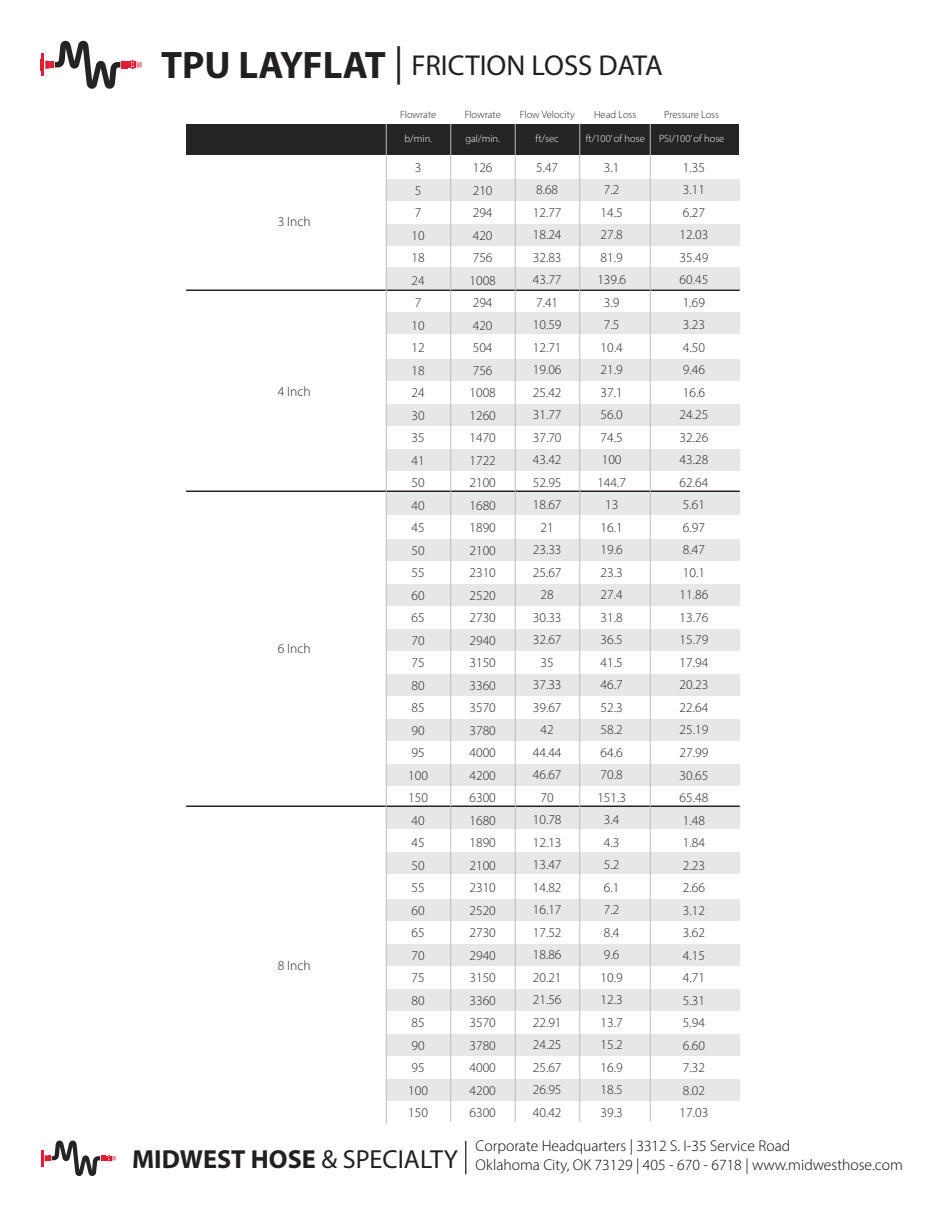
<style>
.page{position:relative;width:945px;height:1215px;background:#fff}
.page>*{position:absolute;margin:0;border:0;box-sizing:border-box;transform-origin:0 0}
.t1{font:28.8px "Myriad Pro";color:#231f20}
.t2{font:700 26.25px "Myriad Pro";color:#231f20}
.t3{font:300 15.6px/18.8px "Myriad Pro";color:#0a0705}
.t4{font:300 13.5px/22.5px "Myriad Pro";color:#262324;text-align:center}
.t5{font:300 10.5px "Myriad Pro";color:#262324}
.t6{font:300 10.5px "Myriad Pro";color:#fff}
.s1{font-weight:700;font-size:38.55px}
.s2{font-size:38.55px}
.s3{font-weight:400}
</style>
<div class="page">
<svg style="left:41px;top:1140px;width:76px;height:36px"></svg>
<hr style="left:465px;top:1141px;width:1px;height:33px;background:#0a0705">
<svg style="left:40px;top:40px;width:80px;height:49px"></svg>
<div style="left:121px;top:61px;width:7px;height:7px;background:#e01d34"></div>
<svg style="left:129px;top:60px;width:13px;height:9px"></svg>
<div style="left:386px;top:179px;width:354px;height:22px;background:#e6e7e9"></div>
<div style="left:386px;top:224px;width:354px;height:22px;background:#e6e7e9"></div>
<div style="left:386px;top:267px;width:354px;height:22px;background:#e6e7e9"></div>
<div style="left:386px;top:312px;width:354px;height:22px;background:#e6e7e9"></div>
<div style="left:386px;top:359px;width:354px;height:22px;background:#e6e7e9"></div>
<div style="left:386px;top:404px;width:354px;height:22px;background:#e6e7e9"></div>
<div style="left:386px;top:449px;width:354px;height:22px;background:#e6e7e9"></div>
<div style="left:386px;top:492px;width:354px;height:22px;background:#e6e7e9"></div>
<div style="left:386px;top:539px;width:354px;height:22px;background:#e6e7e9"></div>
<div style="left:386px;top:584px;width:354px;height:22px;background:#e6e7e9"></div>
<div style="left:386px;top:629px;width:354px;height:22px;background:#e6e7e9"></div>
<div style="left:386px;top:674px;width:354px;height:22px;background:#e6e7e9"></div>
<div style="left:386px;top:719px;width:354px;height:22px;background:#e6e7e9"></div>
<div style="left:386px;top:764px;width:354px;height:22px;background:#e6e7e9"></div>
<div style="left:386px;top:807px;width:354px;height:22px;background:#e6e7e9"></div>
<div style="left:386px;top:852px;width:354px;height:22px;background:#e6e7e9"></div>
<div style="left:386px;top:899px;width:354px;height:22px;background:#e6e7e9"></div>
<div style="left:386px;top:944px;width:354px;height:22px;background:#e6e7e9"></div>
<div style="left:386px;top:989px;width:354px;height:22px;background:#e6e7e9"></div>
<div style="left:386px;top:1034px;width:354px;height:22px;background:#e6e7e9"></div>
<div style="left:386px;top:1079px;width:354px;height:22px;background:#e6e7e9"></div>
<hr style="left:186px;top:290px;width:554px;height:1px;background:#262324">
<hr style="left:186px;top:491px;width:554px;height:1px;background:#262324">
<hr style="left:186px;top:806px;width:554px;height:1px;background:#262324">
<div style="left:187px;top:124px;width:552px;height:31px;background:#262324"></div>
<hr style="left:650px;top:124px;width:1px;height:998px;background:#bcbdc0">
<hr style="left:579px;top:124px;width:1px;height:998px;background:#bcbdc0">
<hr style="left:515px;top:124px;width:1px;height:998px;background:#bcbdc0">
<hr style="left:450px;top:124px;width:1px;height:998px;background:#bcbdc0">
<hr style="left:386px;top:124px;width:1px;height:1000px;background:#bcbdc0">
<h1 class="t1" style="left:161px;top:47px;width:503px"><span class="s1">TPU LAYFLAT</span> <span class="s2">|</span> FRICTION LOSS DATA</h1>
<p class="t5" style="left:400px;top:108px;width:38px">Flowrate</p>
<p class="t5" style="left:465px;top:108px;width:38px">Flowrate</p>
<p class="t5" style="left:664px;top:108px;width:56px">Pressure Loss</p>
<p class="t5" style="left:520px;top:108px;width:56px">Flow Velocity</p>
<p class="t5" style="left:594px;top:108px;width:44px">Head Loss</p>
<p class="t4" style="left:278px;top:210px;width:35px">3 Inch</p>
<p class="t4" style="left:278px;top:380px;width:35px">4 Inch</p>
<p class="t4" style="left:278px;top:637px;width:35px">6 Inch</p>
<p class="t4" style="left:278px;top:954px;width:35px">8 Inch</p>
<p class="t6" style="left:404px;top:132px;width:29px">b/min.</p>
<p class="t6" style="left:536px;top:132px;width:25px">ft/sec</p>
<p class="t6" style="left:586px;top:132px;width:61px">ft/100’ of hose</p>
<p class="t6" style="left:465px;top:132px;width:36px">gal/min.</p>
<p class="t6" style="left:659px;top:132px;width:67px">PSI/100’ of hose</p>
<p class="t4" style="left:408px;top:156px;width:21px">3<br>5<br>7<br>10<br>18<br>24<br>7<br>10<br>12<br>18<br>24<br>30<br>35<br>41<br>50<br>40<br>45<br>50<br>55<br>60<br>65<br>70<br>75<br>80<br>85<br>90<br>95<br>100<br>150<br>40<br>45<br>50<br>55<br>60<br>65<br>70<br>75<br>80<br>85<br>90<br>95<br>100<br>150</p>
<p class="t4" style="left:470px;top:156px;width:28px;text-align:left">126<br>210<br>294<br>420<br>756<br>1008<br>294<br>420<br>504<br>756<br>1008<br>1260<br>1470<br>1722<br>2100<br>1680<br>1890<br>2100<br>2310<br>2520<br>2730<br>2940<br>3150<br>3360<br>3570<br>3780<br>4000<br>4200<br>6300<br>1680<br>1890<br>2100<br>2310<br>2520<br>2730<br>2940<br>3150<br>3360<br>3570<br>3780<br>4000<br>4200<br>6300</p>
<p class="t4" style="left:533px;top:156px;width:30px">5.47<br>8.68<br>12.77<br>18.24<br>32.83<br>43.77<br>7.41<br>10.59<br>12.71<br>19.06<br>25.42<br>31.77<br>37.70<br>43.42<br>52.95<br>18.67<br>21<br>23.33<br>25.67<br>28<br>30.33<br>32.67<br>35<br>37.33<br>39.67<br>42<br>44.44<br>46.67<br>70<br>10.78<br>12.13<br>13.47<br>14.82<br>16.17<br>17.52<br>18.86<br>20.21<br>21.56<br>22.91<br>24.25<br>25.67<br>26.95<br>40.42</p>
<p class="t4" style="left:597px;top:156px;width:30px">3.1<br>7.2<br>14.5<br>27.8<br>81.9<br>139.6<br>3.9<br>7.5<br>10.4<br>21.9<br>37.1<br>56.0<br>74.5<br>100<br>144.7<br>13<br>16.1<br>19.6<br>23.3<br>27.4<br>31.8<br>36.5<br>41.5<br>46.7<br>52.3<br>58.2<br>64.6<br>70.8<br>151.3<br>3.4<br>4.3<br>5.2<br>6.1<br>7.2<br>8.4<br>9.6<br>10.9<br>12.3<br>13.7<br>15.2<br>16.9<br>18.5<br>39.3</p>
<p class="t4" style="left:680px;top:156px;width:30px;text-align:left">1.35<br>3.11<br>6.27<br>12.03<br>35.49<br>60.45<br>1.69<br>3.23<br>4.50<br>9.46<br>16.6<br>24.25<br>32.26<br>43.28<br>62.64<br>5.61<br>6.97<br>8.47<br>10.1<br>11.86<br>13.76<br>15.79<br>17.94<br>20.23<br>22.64<br>25.19<br>27.99<br>30.65<br>65.48<br>1.48<br>1.84<br>2.23<br>2.66<br>3.12<br>3.62<br>4.15<br>4.71<br>5.31<br>5.94<br>6.60<br>7.32<br>8.02<br>17.03</p>
<h2 class="t2" style="left:132px;top:1142px;width:327px">MIDWEST HOSE <span class="s3">&amp; SPECIALTY</span></h2>
<p class="t3" style="left:476px;top:1136px;width:429px">Corporate Headquarters | 3312 S. I-35 Service Road<br>Oklahoma City, OK 73129 | 405 - 670 - 6718 | www.midwesthose.com</p>
</div>
